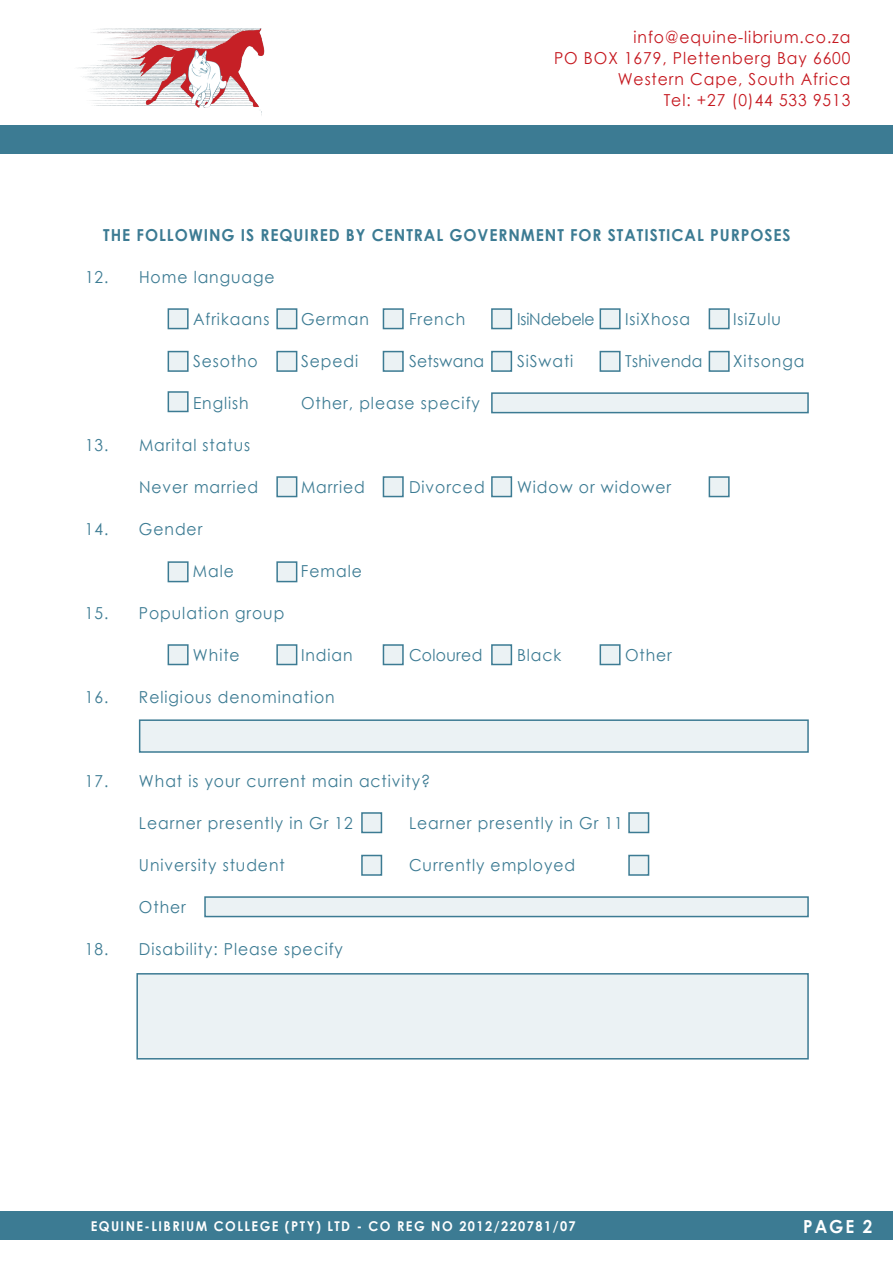
<style>
.page{position:relative;width:893px;height:1263px;background:#fff}
.page>*{position:absolute;margin:0;border:0;box-sizing:border-box;transform-origin:0 0}
.t1{font:700 18px "Century Gothic";color:#fff;scale:.95 1}
.t2{font:16.5px "Century Gothic";letter-spacing:.06em;color:#3c7b93;scale:.95 1}
.t3{font:16.5px/21px "Century Gothic";letter-spacing:.06em;color:#c5171e;text-align:right;scale:.95 1}
.t4{font:700 16.5px "Century Gothic";letter-spacing:.06em;color:#3c7b93;scale:.95 1}
.t5{font:16.5px "Century Gothic";letter-spacing:.02em;color:#3c7b93;scale:.95 1}
.t6{font:16.5px "Century Gothic";letter-spacing:-.01em;color:#3c7b93;scale:.95 1}
.t7{font:700 13.5px "Century Gothic";letter-spacing:.115em;color:#fff;scale:.95 1}
</style>
<div class="page">
<div style="left:0;top:125px;width:893px;height:29px;background:#3c7b93"></div>
<div style="left:0;top:1211px;width:893px;height:29px;background:#3c7b93"></div>
<img style="left:79px;top:29px;width:186px;height:87px">
<div style="left:261px;top:82px;width:45px;height:29px;background:#fff"></div>
<div style="left:168px;top:309px;width:20px;height:20px;background:#ebf2f4"></div>
<div style="left:168px;top:308px;width:21px;height:21px;border:2px solid #3c7b93"></div>
<div style="left:277px;top:309px;width:20px;height:20px;background:#ebf2f4"></div>
<div style="left:276px;top:308px;width:21px;height:21px;border:2px solid #3c7b93"></div>
<div style="left:383px;top:309px;width:20px;height:20px;background:#ebf2f4"></div>
<div style="left:383px;top:308px;width:21px;height:21px;border:2px solid #3c7b93"></div>
<div style="left:492px;top:309px;width:19px;height:20px;background:#ebf2f4"></div>
<div style="left:491px;top:308px;width:21px;height:21px;border:2px solid #3c7b93"></div>
<div style="left:600px;top:309px;width:20px;height:20px;background:#ebf2f4"></div>
<div style="left:600px;top:308px;width:21px;height:21px;border:2px solid #3c7b93"></div>
<div style="left:709px;top:309px;width:20px;height:20px;background:#ebf2f4"></div>
<div style="left:709px;top:308px;width:21px;height:21px;border:2px solid #3c7b93"></div>
<div style="left:168px;top:352px;width:20px;height:19px;background:#ebf2f4"></div>
<div style="left:168px;top:351px;width:21px;height:21px;border:2px solid #3c7b93"></div>
<div style="left:277px;top:352px;width:20px;height:19px;background:#ebf2f4"></div>
<div style="left:276px;top:351px;width:21px;height:21px;border:2px solid #3c7b93"></div>
<div style="left:383px;top:352px;width:20px;height:19px;background:#ebf2f4"></div>
<div style="left:383px;top:351px;width:21px;height:21px;border:2px solid #3c7b93"></div>
<div style="left:492px;top:352px;width:19px;height:19px;background:#ebf2f4"></div>
<div style="left:491px;top:351px;width:21px;height:21px;border:2px solid #3c7b93"></div>
<div style="left:600px;top:352px;width:20px;height:19px;background:#ebf2f4"></div>
<div style="left:600px;top:351px;width:21px;height:21px;border:2px solid #3c7b93"></div>
<div style="left:709px;top:352px;width:20px;height:19px;background:#ebf2f4"></div>
<div style="left:709px;top:351px;width:21px;height:21px;border:2px solid #3c7b93"></div>
<div style="left:492px;top:393px;width:316px;height:20px;background:#ebf2f4"></div>
<div style="left:491px;top:392px;width:318px;height:21px;border:2px solid #3c7b93"></div>
<div style="left:277px;top:477px;width:20px;height:19px;background:#ebf2f4"></div>
<div style="left:276px;top:476px;width:21px;height:21px;border:2px solid #3c7b93"></div>
<div style="left:383px;top:477px;width:20px;height:19px;background:#ebf2f4"></div>
<div style="left:383px;top:476px;width:21px;height:21px;border:2px solid #3c7b93"></div>
<div style="left:492px;top:477px;width:19px;height:19px;background:#ebf2f4"></div>
<div style="left:491px;top:476px;width:21px;height:21px;border:2px solid #3c7b93"></div>
<div style="left:709px;top:477px;width:20px;height:19px;background:#ebf2f4"></div>
<div style="left:709px;top:476px;width:21px;height:21px;border:2px solid #3c7b93"></div>
<div style="left:168px;top:562px;width:20px;height:20px;background:#ebf2f4"></div>
<div style="left:168px;top:561px;width:21px;height:21px;border:2px solid #3c7b93"></div>
<div style="left:277px;top:562px;width:20px;height:20px;background:#ebf2f4"></div>
<div style="left:276px;top:561px;width:21px;height:21px;border:2px solid #3c7b93"></div>
<div style="left:168px;top:645px;width:20px;height:19px;background:#ebf2f4"></div>
<div style="left:168px;top:644px;width:21px;height:21px;border:2px solid #3c7b93"></div>
<div style="left:277px;top:645px;width:20px;height:19px;background:#ebf2f4"></div>
<div style="left:276px;top:644px;width:21px;height:21px;border:2px solid #3c7b93"></div>
<div style="left:383px;top:645px;width:20px;height:19px;background:#ebf2f4"></div>
<div style="left:383px;top:644px;width:21px;height:21px;border:2px solid #3c7b93"></div>
<div style="left:492px;top:645px;width:19px;height:19px;background:#ebf2f4"></div>
<div style="left:491px;top:644px;width:21px;height:21px;border:2px solid #3c7b93"></div>
<div style="left:600px;top:645px;width:20px;height:19px;background:#ebf2f4"></div>
<div style="left:600px;top:644px;width:21px;height:21px;border:2px solid #3c7b93"></div>
<div style="left:140px;top:720px;width:668px;height:32px;background:#ebf2f4"></div>
<div style="left:139px;top:719px;width:670px;height:34px;border:2px solid #3c7b93"></div>
<div style="left:362px;top:813px;width:19px;height:19px;background:#ebf2f4"></div>
<div style="left:361px;top:812px;width:21px;height:21px;border:2px solid #3c7b93"></div>
<div style="left:629px;top:813px;width:19px;height:19px;background:#ebf2f4"></div>
<div style="left:628px;top:812px;width:21px;height:21px;border:2px solid #3c7b93"></div>
<div style="left:362px;top:855px;width:19px;height:20px;background:#ebf2f4"></div>
<div style="left:361px;top:855px;width:21px;height:21px;border:2px solid #3c7b93"></div>
<div style="left:629px;top:855px;width:19px;height:20px;background:#ebf2f4"></div>
<div style="left:628px;top:855px;width:21px;height:21px;border:2px solid #3c7b93"></div>
<div style="left:205px;top:897px;width:603px;height:19px;background:#ebf2f4"></div>
<div style="left:204px;top:896px;width:605px;height:21px;border:2px solid #3c7b93"></div>
<div style="left:137px;top:974px;width:671px;height:85px;background:#ebf2f4"></div>
<div style="left:136px;top:973px;width:673px;height:86px;border:2px solid #3c7b93"></div>
<div style="left:168px;top:392px;width:20px;height:19px;background:#ebf2f4"></div>
<div style="left:168px;top:391px;width:21px;height:21px;border:2px solid #3c7b93"></div>
<p class="t3" style="left:554px;top:26px;width:313px">info@equine-librium.co.za<br>PO BOX 1679, Plettenberg Bay 6600<br>Western Cape, South Africa<br>Tel: +27 (0)44 533 9513</p>
<p class="t4" style="left:103px;top:223px;width:725px">THE FOLLOWING IS REQUIRED BY CENTRAL GOVERNMENT FOR STATISTICAL PURPOSES</p>
<p class="t2" style="left:85px;top:266px;width:201px">12. Home language</p>
<p class="t2" style="left:193px;top:308px;width:82px">Afrikaans</p>
<p class="t2" style="left:301px;top:308px;width:73px">German</p>
<p class="t2" style="left:409px;top:308px;width:61px">French</p>
<p class="t6" style="left:517px;top:308px;width:83px">IsiNdebele</p>
<p class="t2" style="left:625px;top:308px;width:70px">IsiXhosa</p>
<p class="t2" style="left:733px;top:308px;width:52px">IsiZulu</p>
<p class="t2" style="left:193px;top:350px;width:70px">Sesotho</p>
<p class="t2" style="left:301px;top:350px;width:62px">Sepedi</p>
<p class="t5" style="left:409px;top:350px;width:81px">Setswana</p>
<p class="t2" style="left:517px;top:350px;width:61px">SiSwati</p>
<p class="t5" style="left:625px;top:350px;width:83px">Tshivenda</p>
<p class="t2" style="left:733px;top:350px;width:77px">Xitsonga</p>
<p class="t2" style="left:193px;top:392px;width:60px">English</p>
<p class="t2" style="left:301px;top:392px;width:190px">Other, please specify</p>
<p class="t2" style="left:85px;top:434px;width:175px">13. Marital status</p>
<p class="t2" style="left:139px;top:476px;width:127px">Never married</p>
<p class="t2" style="left:301px;top:476px;width:69px">Married</p>
<p class="t2" style="left:409px;top:476px;width:81px">Divorced</p>
<p class="t2" style="left:517px;top:476px;width:164px">Widow or widower</p>
<p class="t2" style="left:85px;top:518px;width:125px">14. Gender</p>
<p class="t2" style="left:193px;top:560px;width:45px">Male</p>
<p class="t2" style="left:301px;top:560px;width:66px">Female</p>
<p class="t2" style="left:85px;top:602px;width:211px">15. Population group</p>
<p class="t2" style="left:193px;top:644px;width:51px">White</p>
<p class="t2" style="left:301px;top:644px;width:56px">Indian</p>
<p class="t5" style="left:409px;top:644px;width:79px">Coloured</p>
<p class="t2" style="left:517px;top:644px;width:48px">Black</p>
<p class="t2" style="left:625px;top:644px;width:51px">Other</p>
<p class="t2" style="left:85px;top:686px;width:264px">16. Religious denomination</p>
<p class="t2" style="left:85px;top:770px;width:365px">17. What is your current main activity?</p>
<p class="t2" style="left:139px;top:812px;width:227px">Learner presently in Gr 12</p>
<p class="t2" style="left:409px;top:812px;width:227px">Learner presently in Gr 11</p>
<p class="t2" style="left:139px;top:854px;width:155px">University student</p>
<p class="t2" style="left:409px;top:854px;width:176px">Currently employed</p>
<p class="t2" style="left:139px;top:896px;width:51px">Other</p>
<p class="t2" style="left:85px;top:938px;width:273px">18. Disability: Please specify</p>
<p class="t7" style="left:91px;top:1216px;width:512px">EQUINE-LIBRIUM COLLEGE (PTY) LTD - CO REG NO 2012/220781/07</p>
<p class="t1" style="left:803px;top:1212px;width:74px">PAGE 2</p>
</div>
